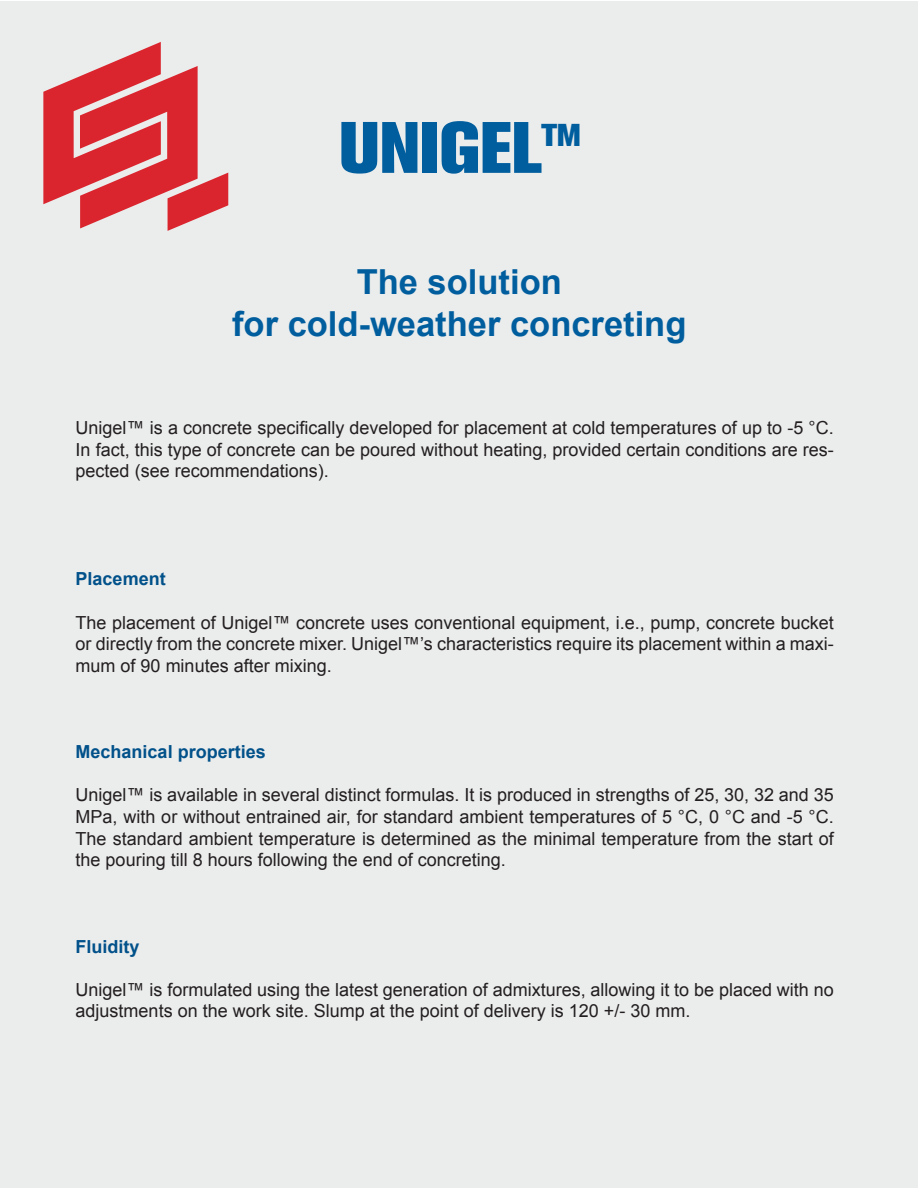
<style>
.page{position:relative;width:918px;height:1188px;background:#fff}
.page>*{position:absolute;margin:0;border:0;box-sizing:border-box;transform-origin:0 0}
.t1{font:800 72px "Akzidenz Grotesk BE";color:#005e9e}
.t2{font:700 34.5px/41.4px "Arial";color:#005e9e;text-align:center}
.t3{font:800 31.5px "Akzidenz Grotesk BE";color:#005e9e}
.t4{font:18px/21.6px "Arial";color:#231f20;text-align:justify}
.t5{font:700 18px "Arial";color:#01518a}
</style>
<div class="page">
<div style="left:0;top:1px;width:918px;height:1187px;background:#ebecec"></div>
<svg style="left:43px;top:42px;width:185px;height:189px"></svg>
<h1 class="t1" style="left:339px;top:106px;width:204px">UNIGEL</h1>
<h3 class="t3" style="left:542px;top:117px;width:41px">TM</h3>
<h2 class="t2" style="left:232px;top:263px;width:456px">The solution<br>for cold-weather concreting</h2>
<p class="t4" style="left:76px;top:417px;width:760px">Unigel™ is a concrete specifically developed for placement at cold temperatures of up to -5 °C.<br>In fact, this type of concrete can be poured without heating, provided certain conditions are res&shy;pected (see recommendations).</p>
<p class="t5" style="left:76px;top:567px;width:92px">Placement</p>
<p class="t4" style="left:76px;top:612px;width:760px">The placement of Unigel™ concrete uses conventional equipment, i.e., pump, concrete bucket or directly from the concrete mixer. Unigel™’s characteristics require its placement within a maxi&shy;mum of 90 minutes after mixing.</p>
<p class="t5" style="left:76px;top:740px;width:192px">Mechanical properties</p>
<p class="t4" style="left:76px;top:784px;width:760px">Unigel™ is available in several distinct formulas. It is produced in strengths of 25, 30, 32 and 35<br>MPa, with or without entrained air, for standard ambient temperatures of 5 °C, 0 °C and -5 °C.<br>The standard ambient temperature is determined as the minimal temperature from the start of the pouring till 8 hours following the end of concreting.</p>
<p class="t5" style="left:76px;top:934px;width:66px">Fluidity</p>
<p class="t4" style="left:76px;top:979px;width:760px">Unigel™ is formulated using the latest generation of admixtures, allowing it to be placed with no adjustments on the work site. Slump at the point of delivery is 120 +/- 30 mm.</p>
</div>
